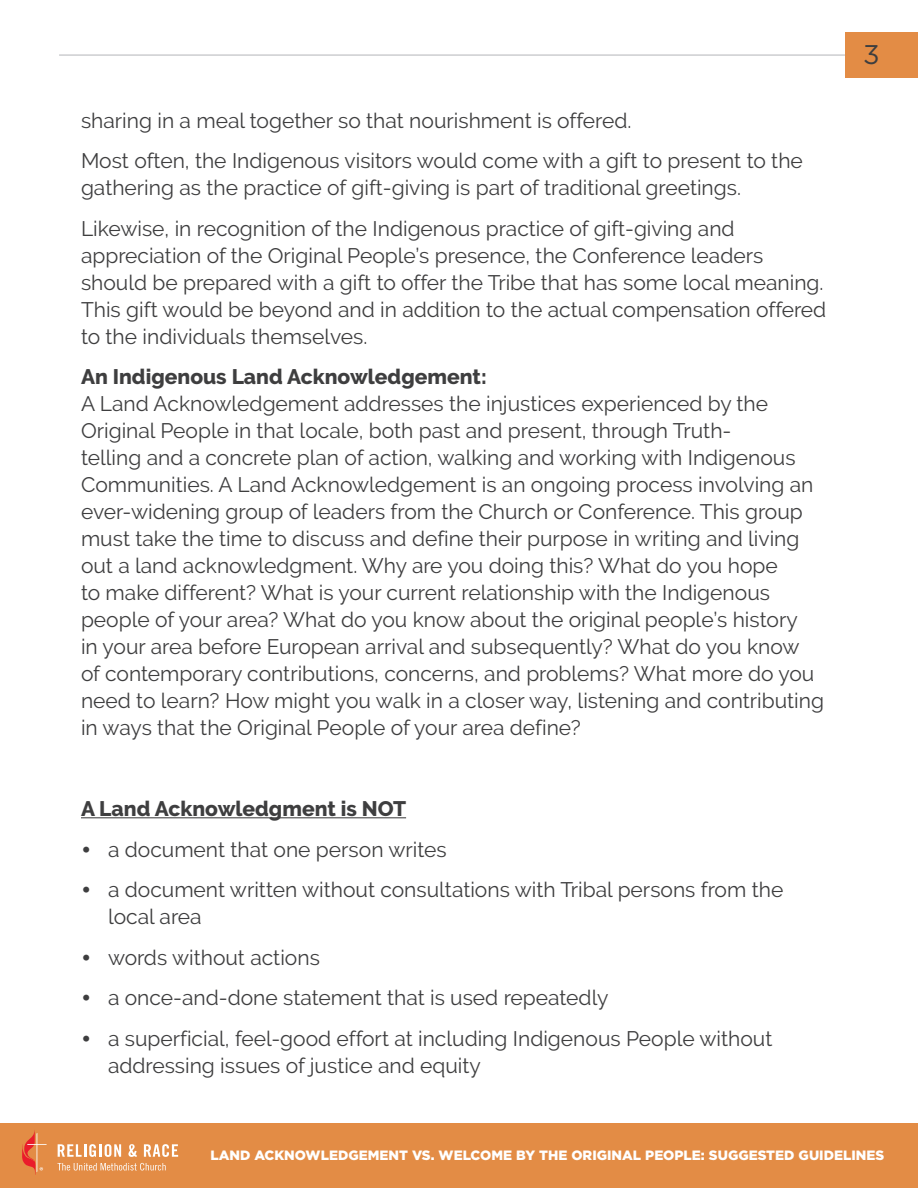
<style>
.page{position:relative;width:918px;height:1188px;background:#fff}
.page>*{position:absolute;margin:0;border:0;box-sizing:border-box;transform-origin:0 0}
.t1{font:27px "Gotham";color:#3e3e3f}
.MAIN_paragraph_style{font:21px/27px "Raleway";color:#3e3e3f}
.MAIN_paragraph_style-2{font:800 21px "Raleway";color:#3e3e3f}
.t2{font:900 13.5px "Gotham";color:#fff}
.s1{font-weight:800}
.s2{font-family:"Gotham";font-weight:500}
</style>
<div class="page">
<hr style="left:59px;top:55px;width:859px;height:1px;background:#bcbdc0">
<div style="left:845px;top:32px;width:73px;height:45px;background:#e38c45"></div>
<div style="left:0;top:1123px;width:918px;height:65px;background:#e38c45"></div>
<svg style="left:58px;top:1144px;width:63px;height:13px"></svg>
<svg style="left:128px;top:1144px;width:9px;height:13px"></svg>
<svg style="left:144px;top:1144px;width:34px;height:13px"></svg>
<svg style="left:57px;top:1163px;width:109px;height:8px"></svg>
<svg style="left:22px;top:1130px;width:25px;height:45px"></svg>
<hr style="left:81px;top:817px;width:325px;height:1px;background:#3e3e3f">
<p class="MAIN_paragraph_style" style="left:81px;top:107px;width:552px">sharing in a meal together so that nourishment is offered.</p>
<p class="MAIN_paragraph_style" style="left:81px;top:147px;width:723px">Most often, the Indigenous visitors would come with a gift to present to the gathering as the practice of gift-giving is part of traditional greetings.</p>
<p class="MAIN_paragraph_style" style="left:81px;top:215px;width:747px">Likewise, in recognition of the Indigenous practice of gift-giving and appreciation of the Original People’s presence, the Conference leaders should be prepared with a gift to offer the Tribe that has some local meaning.<br>This gift would be beyond and in addition to the actual compensation offered to the individuals themselves.</p>
<p class="MAIN_paragraph_style" style="left:81px;top:363px;width:745px"><span class="s1">An Indigenous Land Acknowledgement:<br></span>A Land Acknowledgement addresses the injustices experienced by the Original People in that locale, both past and present, through Truth-<br>telling and a concrete plan of action, walking and working with Indigenous Communities. A Land Acknowledgement is an ongoing process involving an ever-widening group of leaders from the Church or Conference. This group must take the time to discuss and define their purpose in writing and living out a land acknowledgment. Why are you doing this? What do you hope<br>to make different? What is your current relationship with the Indigenous people of your area? What do you know about the original people’s history<br>in your area before European arrival and subsequently? What do you know of contemporary contributions, concerns, and problems? What more do you need to learn? How might you walk in a closer way, listening and contributing in ways that the Original People of your area define?</p>
<p class="MAIN_paragraph_style-2" style="left:81px;top:797px;width:327px">A Land Acknowledgment is NOT</p>
<p class="MAIN_paragraph_style" style="left:81px;top:836px;width:367px"><span class="s2">•</span> a document that one person writes</p>
<p class="MAIN_paragraph_style" style="left:108px;top:876px;width:677px;text-indent:-27px"><span class="s2">•</span> a document written without consultations with Tribal persons from the local area</p>
<p class="MAIN_paragraph_style" style="left:81px;top:944px;width:240px"><span class="s2">•</span> words without actions</p>
<p class="MAIN_paragraph_style" style="left:81px;top:984px;width:529px"><span class="s2">•</span> a once-and-done statement that is used repeatedly</p>
<p class="MAIN_paragraph_style" style="left:108px;top:1025px;width:666px;text-indent:-27px"><span class="s2">•</span> a superficial, feel-good effort at including Indigenous People without addressing issues of justice and equity</p>
<p class="t1" style="left:863px;top:37px;width:18px">3</p>
<p class="t2" style="left:210px;top:1146px;width:675px">LAND ACKNOWLEDGEMENT VS. WELCOME BY THE ORIGINAL PEOPLE: SUGGESTED GUIDELINES</p>
</div>
